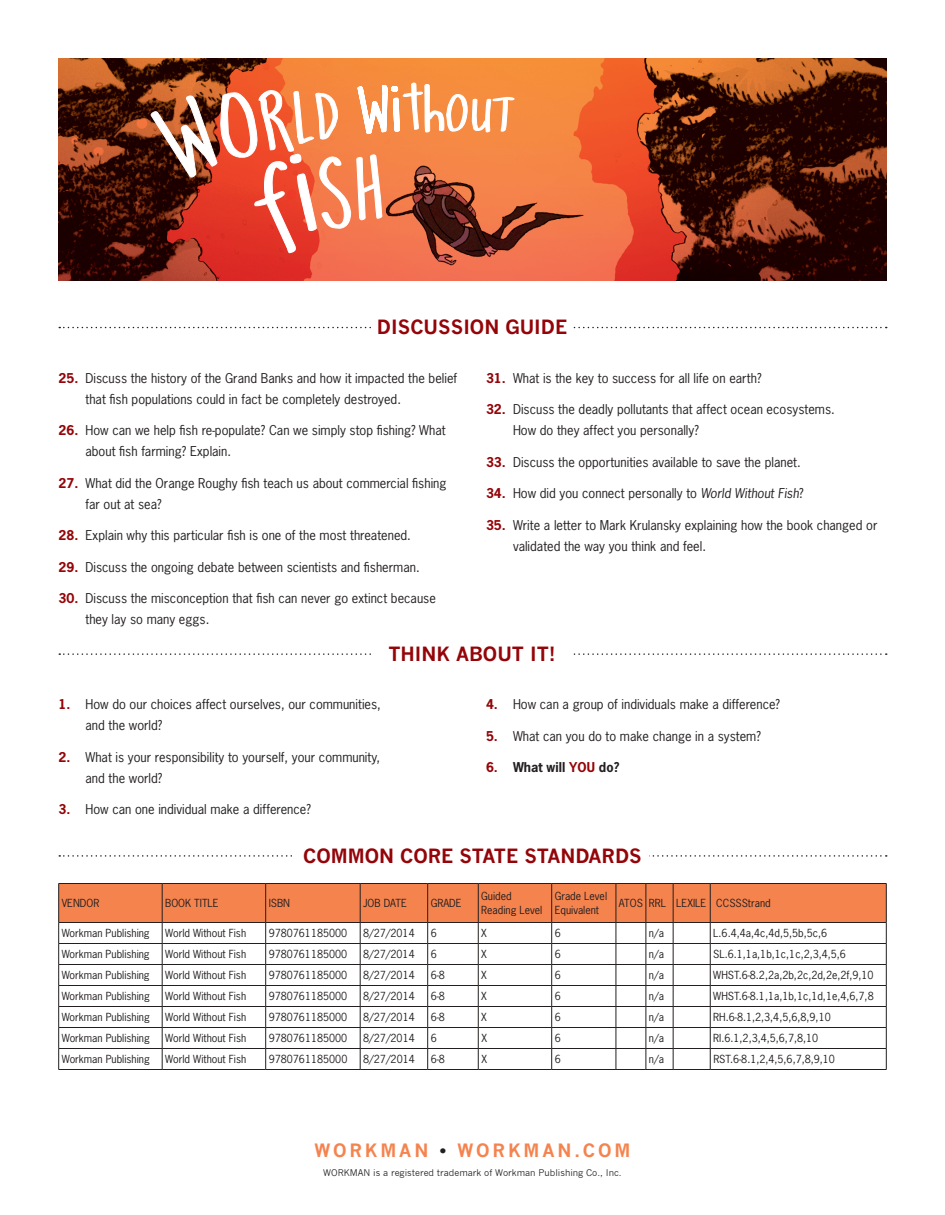
<style>
.page{position:relative;width:945px;height:1215px;background:#fff}
.page>*{position:absolute;margin:0;border:0;box-sizing:border-box;transform-origin:0 0}
.t1{font:700 19.2px "News Gothic";color:#940408}
.t2{font:700 18px "News Gothic";letter-spacing:.16em;color:#f5834e}
.t3{font:12.75px/21px "News Gothic Std";color:#231f20}
.t4{font:700 12.75px "News Gothic Std";color:#231f20}
.t5{font:10.5px/13.5px "News Gothic Std";color:#231f20}
.t6{font:9px "News Gothic";color:#231f20}
.s1{font-weight:700;color:#940408}
.s2{font-style:italic}
.s3{color:#940408}
.s4{color:#231f20}
</style>
<div class="page">
<img style="left:58px;top:58px;width:828px;height:223px">
<svg style="left:150px;top:83px;width:364px;height:171px;background:#c05e45"></svg>
<svg style="left:220px;top:58px;width:294px;height:100px;background:#f0915a"></svg>
<svg style="left:59px;top:327px;width:828px;height:1px"></svg>
<div style="left:372px;top:320px;width:201px;height:14px;background:#fff"></div>
<svg style="left:59px;top:653px;width:828px;height:2px"></svg>
<svg style="left:59px;top:855px;width:828px;height:2px"></svg>
<div style="left:372px;top:646px;width:201px;height:15px;background:#fff"></div>
<svg style="left:58px;top:883px;width:829px;height:187px"></svg>
<hr style="left:673px;top:922px;width:37px;height:1px;background:#231f20">
<hr style="left:710px;top:922px;width:177px;height:1px;background:#231f20">
<div style="left:296px;top:849px;width:353px;height:14px;background:#fff"></div>
<h1 class="t1" style="left:377px;top:315px;width:177px">DISCUSSION GUIDE</h1>
<p class="t3" style="left:86px;top:367px;width:373px;text-indent:-27px"><span class="s1">25.</span> Discuss the history of the Grand Banks and how it impacted the belief that fish populations could in fact be completely destroyed.</p>
<p class="t3" style="left:86px;top:420px;width:362px;text-indent:-27px"><span class="s1">26.</span> How can we help fish re-populate? Can we simply stop fishing? What about fish farming? Explain.</p>
<p class="t3" style="left:86px;top:472px;width:363px;text-indent:-27px"><span class="s1">27.</span> What did the Orange Roughy fish teach us about commercial fishing far out at sea?</p>
<p class="t3" style="left:58px;top:525px;width:354px"><span class="s1">28.</span> Explain why this particular fish is one of the most threatened.</p>
<p class="t3" style="left:58px;top:556px;width:363px"><span class="s1">29.</span> Discuss the ongoing debate between scientists and fisherman.</p>
<p class="t3" style="left:86px;top:588px;width:352px;text-indent:-27px"><span class="s1">30.</span> Discuss the misconception that fish can never go extinct because they lay so many eggs.</p>
<p class="t3" style="left:486px;top:367px;width:277px"><span class="s1">31.</span> What is the key to success for all life on earth?</p>
<p class="t3" style="left:513px;top:399px;width:323px;text-indent:-27px"><span class="s1">32.</span> Discuss the deadly pollutants that affect ocean ecosystems.<br>How do they affect you personally?</p>
<p class="t3" style="left:486px;top:451px;width:316px"><span class="s1">33.</span> Discuss the opportunities available to save the planet.</p>
<p class="t3" style="left:486px;top:483px;width:319px"><span class="s1">34.</span> How did you connect personally to <span class="s2">World Without Fish</span>?</p>
<p class="t3" style="left:513px;top:514px;width:366px;text-indent:-27px"><span class="s1">35.</span> Write a letter to Mark Krulansky explaining how the book changed or validated the way you think and feel.</p>
<h1 class="t1" style="left:388px;top:642px;width:169px">THIN K ABOUT IT!</h1>
<p class="t3" style="left:86px;top:694px;width:297px;text-indent:-27px"><span class="s1">1.</span> How do our choices affect ourselves, our communities, and the world?</p>
<p class="t3" style="left:86px;top:746px;width:296px;text-indent:-27px"><span class="s1">2.</span> What is your responsibility to yourself, your community, and the world?</p>
<p class="t3" style="left:59px;top:799px;width:254px"><span class="s1">3.</span> How can one individual make a difference?</p>
<p class="t3" style="left:486px;top:694px;width:296px"><span class="s1">4.</span> How can a group of individuals make a difference?</p>
<p class="t3" style="left:486px;top:725px;width:276px"><span class="s1">5.</span> What can you do to make change in a system?</p>
<p class="t4" style="left:486px;top:759px;width:135px"><span class="s3">6.</span> What will <span class="s3">you</span> do?</p>
<h1 class="t1" style="left:303px;top:844px;width:181px">COMMON CORE STATE</h1>
<h1 class="t1" style="left:524px;top:844px;width:27px">STANDA</h1>
<h1 class="t1" style="left:602px;top:844px;width:27px">RDS</h1>
<p class="t5" style="left:62px;top:896px;width:39px">Vendor</p>
<p class="t5" style="left:165px;top:896px;width:8px">Book</p>
<p class="t5" style="left:194px;top:896px;width:26px">Title</p>
<p class="t5" style="left:269px;top:896px;width:16px">ISBN</p>
<p class="t5" style="left:363px;top:896px;width:45px">Job Date</p>
<p class="t5" style="left:431px;top:896px;width:33px">Grade</p>
<p class="t5" style="left:481px;top:890px;width:63px">Guided<br>Reading Level</p>
<p class="t5" style="left:555px;top:890px;width:54px">Grade Level<br>Equivalent</p>
<p class="t5" style="left:619px;top:896px;width:37px">ATOS RRL</p>
<p class="t5" style="left:676px;top:896px;width:26px">LEXILE</p>
<p class="t5" style="left:716px;top:896px;width:56px">CCSSStrand</p>
<p class="t5" style="left:62px;top:926px;width:90px">Workman Publishing</p>
<p class="t5" style="left:165px;top:926px;width:82px">World Without Fish</p>
<p class="t5" style="left:269px;top:926px;width:80px">9780761185000</p>
<p class="t5" style="left:363px;top:926px;width:53px">8/27/2014</p>
<p class="t5" style="left:431px;top:926px;width:8px">6</p>
<p class="t5" style="left:481px;top:926px;width:7px">X</p>
<p class="t5" style="left:555px;top:926px;width:8px">6</p>
<p class="t5" style="left:649px;top:926px;width:17px">n/a</p>
<p class="t5" style="left:713px;top:926px;width:115px">L.6.4,4a,4c,4d,5,5b,5c,6</p>
<p class="t5" style="left:62px;top:947px;width:90px">Workman Publishing</p>
<p class="t5" style="left:165px;top:947px;width:82px">World Without Fish</p>
<p class="t5" style="left:269px;top:947px;width:80px">9780761185000</p>
<p class="t5" style="left:363px;top:947px;width:53px">8/27/2014</p>
<p class="t5" style="left:431px;top:947px;width:8px">6</p>
<p class="t5" style="left:481px;top:947px;width:7px">X</p>
<p class="t5" style="left:555px;top:947px;width:8px">6</p>
<p class="t5" style="left:649px;top:947px;width:17px">n/a</p>
<p class="t5" style="left:713px;top:947px;width:134px">SL.6.1,1a,1b,1c,1c,2,3,4,5,6</p>
<p class="t5" style="left:62px;top:968px;width:90px">Workman Publishing</p>
<p class="t5" style="left:165px;top:968px;width:82px">World Without Fish</p>
<p class="t5" style="left:269px;top:968px;width:80px">9780761185000</p>
<p class="t5" style="left:363px;top:968px;width:53px">8/27/2014</p>
<p class="t5" style="left:431px;top:968px;width:16px">6-8</p>
<p class="t5" style="left:481px;top:968px;width:7px">X</p>
<p class="t5" style="left:555px;top:968px;width:8px">6</p>
<p class="t5" style="left:649px;top:968px;width:17px">n/a</p>
<p class="t5" style="left:713px;top:968px;width:162px">WHST.6-8.2,2a,2b,2c,2d,2e,2f,9,10</p>
<p class="t5" style="left:62px;top:989px;width:90px">Workman Publishing</p>
<p class="t5" style="left:165px;top:989px;width:82px">World Without Fish</p>
<p class="t5" style="left:269px;top:989px;width:80px">9780761185000</p>
<p class="t5" style="left:363px;top:989px;width:53px">8/27/2014</p>
<p class="t5" style="left:431px;top:989px;width:16px">6-8</p>
<p class="t5" style="left:481px;top:989px;width:7px">X</p>
<p class="t5" style="left:555px;top:989px;width:8px">6</p>
<p class="t5" style="left:649px;top:989px;width:17px">n/a</p>
<p class="t5" style="left:713px;top:989px;width:162px">WHST.6-8.1,1a,1b,1c,1d,1e,4,6,7,8</p>
<p class="t5" style="left:62px;top:1010px;width:90px">Workman Publishing</p>
<p class="t5" style="left:165px;top:1010px;width:82px">World Without Fish</p>
<p class="t5" style="left:269px;top:1010px;width:80px">9780761185000</p>
<p class="t5" style="left:363px;top:1010px;width:53px">8/27/2014</p>
<p class="t5" style="left:431px;top:1010px;width:16px">6-8</p>
<p class="t5" style="left:481px;top:1010px;width:7px">X</p>
<p class="t5" style="left:555px;top:1010px;width:8px">6</p>
<p class="t5" style="left:649px;top:1010px;width:17px">n/a</p>
<p class="t5" style="left:713px;top:1010px;width:119px">RH.6-8.1,2,3,4,5,6,8,9,10</p>
<p class="t5" style="left:62px;top:1031px;width:90px">Workman Publishing</p>
<p class="t5" style="left:165px;top:1031px;width:82px">World Without Fish</p>
<p class="t5" style="left:269px;top:1031px;width:80px">9780761185000</p>
<p class="t5" style="left:363px;top:1031px;width:53px">8/27/2014</p>
<p class="t5" style="left:431px;top:1031px;width:8px">6</p>
<p class="t5" style="left:481px;top:1031px;width:7px">X</p>
<p class="t5" style="left:555px;top:1031px;width:8px">6</p>
<p class="t5" style="left:649px;top:1031px;width:17px">n/a</p>
<p class="t5" style="left:713px;top:1031px;width:106px">RI.6.1,2,3,4,5,6,7,8,10</p>
<p class="t5" style="left:62px;top:1052px;width:90px">Workman Publishing</p>
<p class="t5" style="left:165px;top:1052px;width:82px">World Without Fish</p>
<p class="t5" style="left:269px;top:1052px;width:80px">9780761185000</p>
<p class="t5" style="left:363px;top:1052px;width:53px">8/27/2014</p>
<p class="t5" style="left:431px;top:1052px;width:16px">6-8</p>
<p class="t5" style="left:481px;top:1052px;width:7px">X</p>
<p class="t5" style="left:555px;top:1052px;width:8px">6</p>
<p class="t5" style="left:649px;top:1052px;width:17px">n/a</p>
<p class="t5" style="left:713px;top:1052px;width:123px">RST.6-8.1,2,4,5,6,7,8,9,10</p>
<h2 class="t2" style="left:314px;top:1139px;width:161px">WORKMAN <span class="s4">•</span> WORKMAN</h2>
<h2 class="t2" style="left:574px;top:1139px;width:40px">.COM</h2>
<p class="t6" style="left:323px;top:1168px;width:300px">WORKMAN is a registered trademark of Workman Publishing Co., Inc.</p>
</div>
